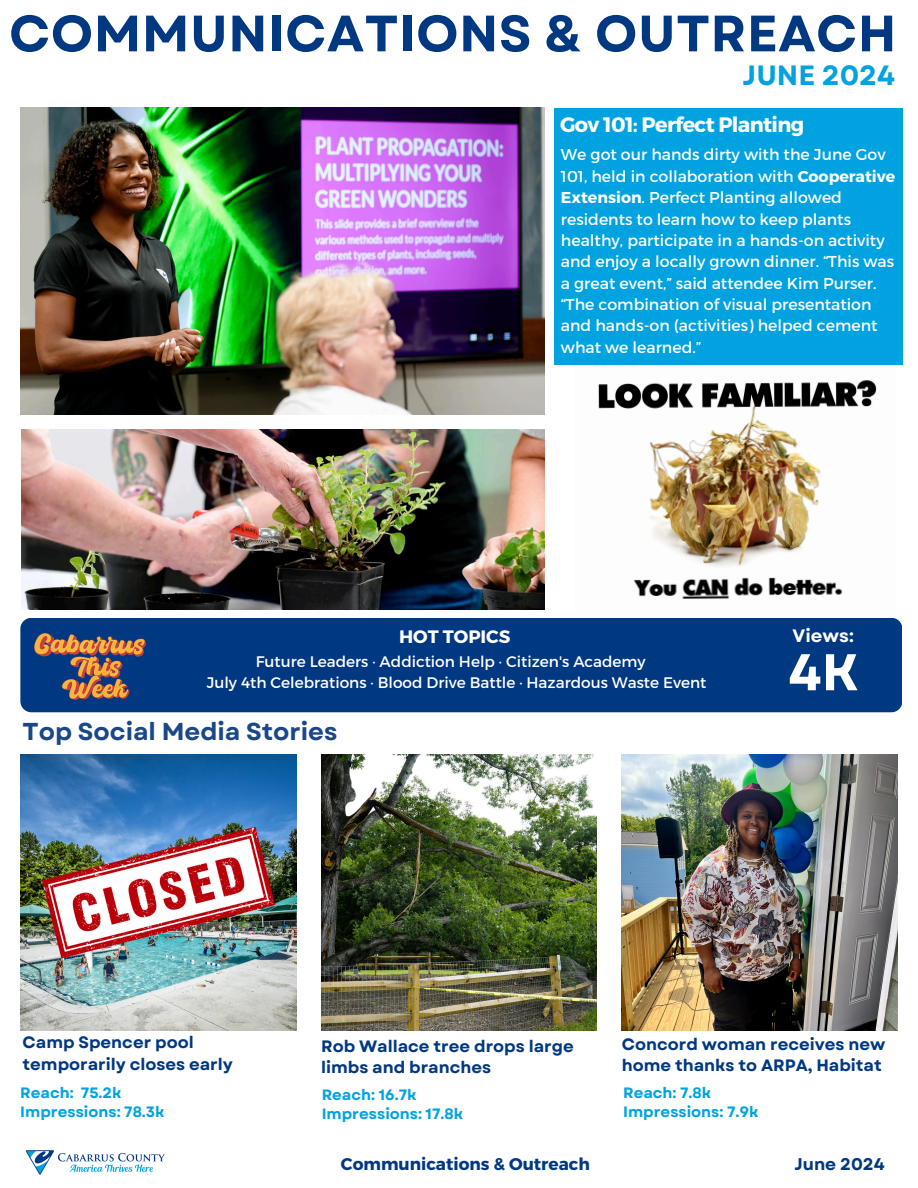
<style>
.page{position:relative;width:918px;height:1188px;background:#fff}
.page>*{position:absolute;margin:0;border:0;box-sizing:border-box;transform-origin:0 0}
.t1{font:700 51.45px "Garet";color:#fff}
.t2{font:700 51px "Garet";letter-spacing:.01em;color:#003882}
.t3{font:700 27.9px "Garet";color:#00a3e0}
.t4{font:700 24.45px "Garet";color:#1a4789}
.t5{font:700 20.85px "Montserrat";letter-spacing:-.03em;color:#fff}
.t6{font:700 18px "Montserrat";color:#fff}
.t7{font:700 18px "Garet";color:#fff}
.t8{font:700 16.95px "Montserrat";color:#003882}
.t9{font:700 16.95px "Garet";color:#003882}
.t10{font:700 16.5px/21.3px "Garet";color:#003882}
.t11{font:15.75px/21.3px "Montserrat";color:#fff}
.t12{font:15.3px "Montserrat";color:#fff}
.t13{font:700 15px/19.2px "Garet";color:#00a3e0}
.s1{font-weight:700}
</style>
<div class="page">
<img style="left:20px;top:754px;width:276px;height:276px">
<img style="left:321px;top:754px;width:276px;height:276px">
<img style="left:622px;top:754px;width:276px;height:276px">
<div style="left:20px;top:618px;width:882px;height:94px;background:#003882;border-radius:11px"></div>
<img style="left:25px;top:1150px;width:140px;height:25px">
<div style="left:555px;top:108px;width:347px;height:257px;background:#00a3e0"></div>
<img style="left:21px;top:429px;width:524px;height:180px">
<img style="left:31px;top:632px;width:120px;height:81px">
<img style="left:20px;top:108px;width:524px;height:307px">
<img style="left:598px;top:380px;width:279px;height:219px">
<p class="t2" style="left:9px;top:-3px;width:889px">COMMUNICATIONS &amp; OUTREACH</p>
<h5 class="t3" style="left:743px;top:55px;width:154px">JUNE 2024</h5>
<h3 class="t5" style="left:560px;top:111px;width:246px">Gov 101: Perfect Planting</h3>
<h5 class="t11" style="left:561px;top:143px;width:336px">We got our hands dirty with the June Gov 101, held in collaboration with <span class="s1">Cooperative Extension</span>. Perfect Planting allowed residents to learn how to keep plants healthy, participate in a hands-on activity and enjoy a locally grown dinner. “This was a great event,” said attendee Kim Purser. “The combination of visual presentation and hands-on (activities) helped cement what we learned.”</h5>
<h6 class="t6" style="left:399px;top:625px;width:113px">HOT TOPICS</h6>
<h6 class="t12" style="left:256px;top:652px;width:391px">Future Leaders · Addiction Help · Citizen's Academy</h6>
<p class="t12" style="left:207px;top:673px;width:501px">July 4th Celebrations · Blood Drive Battle · Hazardous Waste Event</p>
<p class="t4" style="left:23px;top:714px;width:316px">Top Social Media Stories</p>
<h5 class="t7" style="left:793px;top:623px;width:63px">Views:</h5>
<h5 class="t1" style="left:788px;top:635px;width:72px">4K</h5>
<p class="t10" style="left:23px;top:1032px;width:212px">Camp Spencer pool temporarily closes early</p>
<h1 class="t10" style="left:622px;top:1033px;width:265px">Concord woman receives new home thanks to ARPA, Habitat</h1>
<h6 class="t10" style="left:321px;top:1036px;width:254px">Rob Wallace tree drops large limbs and branches</h6>
<p class="t13" style="left:20px;top:1083px;width:146px">Reach: 75.2k<br>Impressions: 78.3k</p>
<p class="t13" style="left:322px;top:1085px;width:143px">Reach: 16.7k<br>Impressions: 17.8k</p>
<p class="t13" style="left:623px;top:1083px;width:137px">Reach: 7.8k<br>Impressions: 7.9k</p>
<h5 class="t8" style="left:341px;top:1153px;width:250px">Communications &amp; Outreach</h5>
<h5 class="t9" style="left:794px;top:1152px;width:92px">June 2024</h5>
</div>
